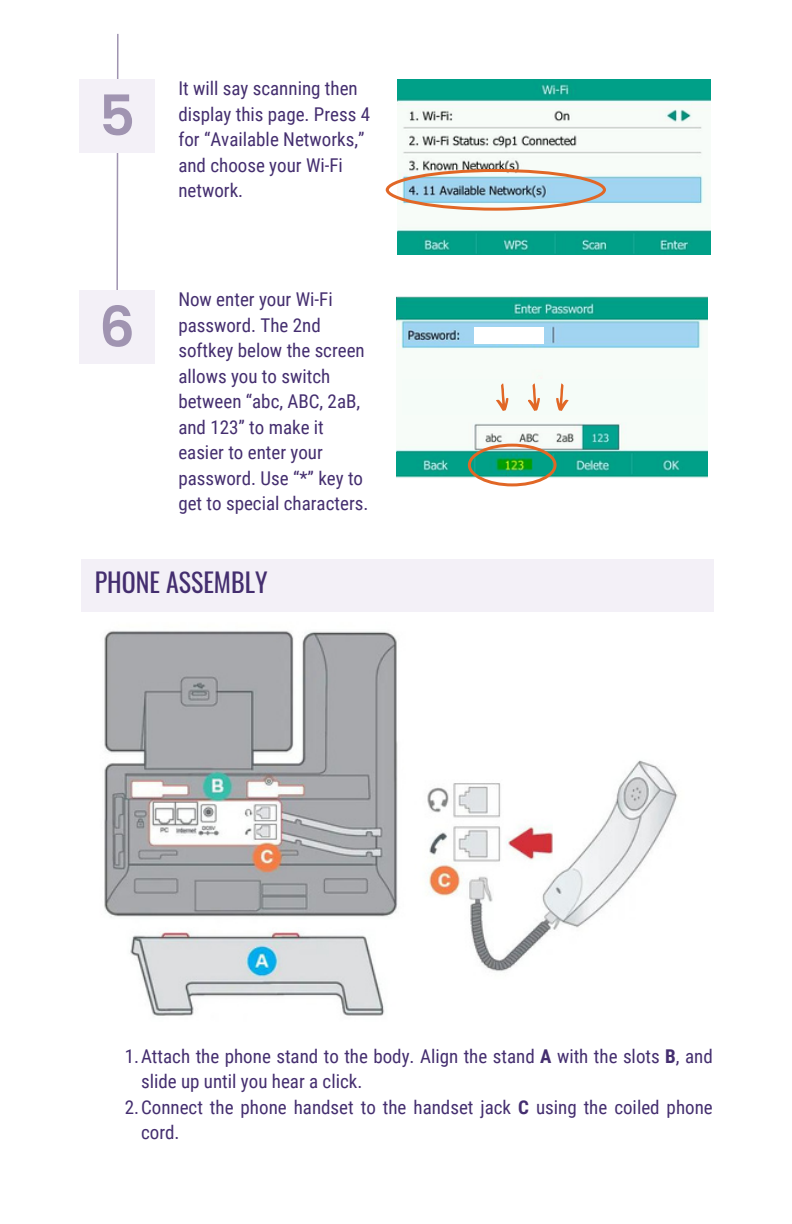
<style>
.page{position:relative;width:792px;height:1224px;background:#fff}
.page>*{position:absolute;margin:0;border:0;box-sizing:border-box;transform-origin:0 0}
.t1{font:600 56px "Poppins";color:#a094b1}
.t2{font:26px "Oswald";color:#442e6f}
.t3{font:19px/25.6px "Roboto Condensed";color:#442e6f}
.s1{font-weight:700}
</style>
<div class="page">
<img style="left:397px;top:79px;width:314px;height:176px">
<svg style="left:386px;top:169px;width:220px;height:42px"></svg>
<img style="left:396px;top:297px;width:312px;height:181px">
<div style="left:402px;top:379px;width:302px;height:36px;background:#f5fcf8"></div>
<svg style="left:528px;top:383px;width:12px;height:28px"></svg>
<svg style="left:497px;top:383px;width:12px;height:28px"></svg>
<svg style="left:557px;top:383px;width:11px;height:28px"></svg>
<svg style="left:468px;top:444px;width:88px;height:42px"></svg>
<div style="left:81px;top:560px;width:632px;height:52px;background:#f3f0f7"></div>
<img style="left:104px;top:631px;width:574px;height:385px">
<svg style="left:116px;top:33px;width:3px;height:257px"></svg>
<div style="left:79px;top:290px;width:76px;height:74px;background:#f3f0f7"></div>
<div style="left:79px;top:79px;width:76px;height:74px;background:#f3f0f7"></div>
<div style="left:474px;top:327px;width:70px;height:16px;background:#fff"></div>
<p class="t1" style="left:99px;top:83px;width:38px">5</p>
<h1 class="t1" style="left:99px;top:295px;width:37px">6</h1>
<p class="t3" style="left:178px;top:76px;width:193px">It will say scanning then display this page. Press 4 for “Available Networks,” and choose your Wi-Fi network.</p>
<p class="t3" style="left:178px;top:287px;width:192px">Now enter your Wi-Fi password. The 2nd softkey below the screen allows you to switch between “abc, ABC, 2aB, and 123” to make it easier to enter your password. Use “*” key to get to special characters.</p>
<p class="t2" style="left:95px;top:562px;width:174px">PHONE ASSEMBLY</p>
<p class="t3" style="left:141px;top:1043px;width:573px;text-indent:-16px">1.Attach the phone stand to the body. Align the stand <span class="s1">A</span> with the slots <span class="s1">B</span>, and slide up until you hear a click.</p>
<p class="t3" style="left:141px;top:1094px;width:573px;text-indent:-16px">2.Connect the phone handset to the handset jack <span class="s1">C</span> using the coiled phone cord.</p>
</div>
